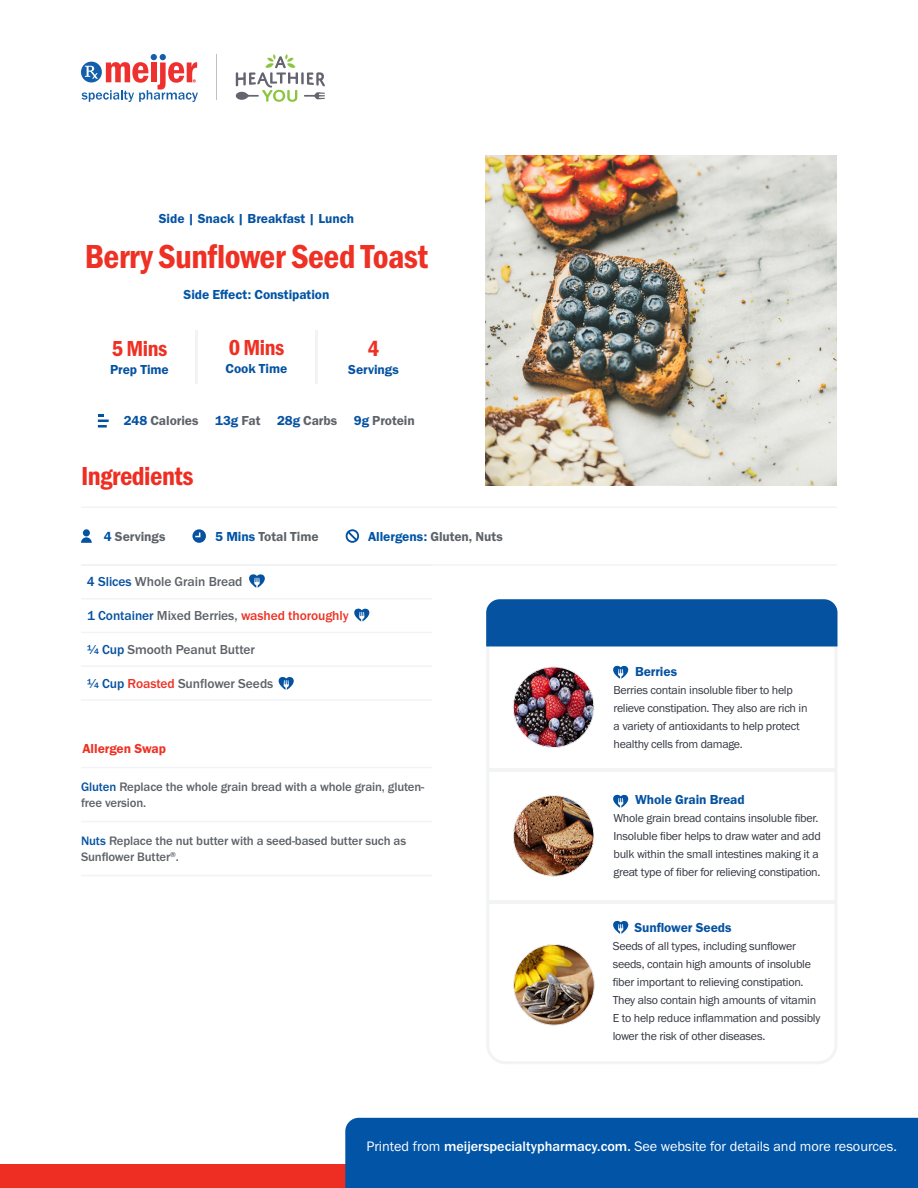
<style>
.page{position:relative;width:918px;height:1188px;background:#fff}
.page>*{position:absolute;margin:0;border:0;box-sizing:border-box;transform-origin:0 0}
.t1{font:34.5px "Franklin Gothic URW Con Dem";letter-spacing:-.015em;color:#ee3124}
.t2{font:27px "Franklin Gothic URW Con Dem";letter-spacing:-.02em;color:#ee2e22}
.t3{font:22.5px "Franklin Gothic URW Con Dem";letter-spacing:-.02em;color:#ee3124}
.t4{font:14.25px "Franklin Gothic URW Boo";color:#fff}
.t5{font:13.5px "Franklin Gothic URW Dem";letter-spacing:-.005em;color:#0552a1}
.t6{font:13.5px "Franklin Gothic URW Dem";letter-spacing:-.005em;color:#5e6369}
.t7{font:500 13.5px "Franklin Gothic URW";letter-spacing:-.005em;color:#5e6369}
.t8{font:500 13.5px "Franklin Gothic URW";letter-spacing:-.005em;color:#ee3124}
.t9{font:13.5px "Franklin Gothic URW Dem";letter-spacing:-.005em;color:#0154a6}
.t10{font:13.5px "Franklin Gothic URW Dem";letter-spacing:-.005em;color:#ee3124}
.t11{font:500 12.75px/16.5px "Franklin Gothic URW";letter-spacing:-.01em;color:#5e6369}
.t12{font:12px/18px "Franklin Gothic URW Boo";letter-spacing:-.02em;color:#323640}
.s1{color:#0552a1}
.s2{color:#0154a6}
.s3{color:#5e6369}
.s4{color:#ee3124}
.s5{font-family:"Franklin Gothic URW";font-weight:500}
</style>
<div class="page">
<hr style="left:217px;top:54px;width:1px;height:46px;background:#bfc2c4">
<svg style="left:82px;top:54px;width:116px;height:48px"></svg>
<svg style="left:236px;top:54px;width:89px;height:48px"></svg>
<div style="left:0;top:1164px;width:918px;height:24px;background:#ee2e22"></div>
<div style="left:345px;top:1118px;width:573px;height:70px;background:#0154a6"></div>
<hr style="left:81px;top:506px;width:756px;height:2px;background:#f1f3f4">
<hr style="left:315px;top:330px;width:2px;height:54px;background:#f1f3f4">
<hr style="left:196px;top:330px;width:2px;height:54px;background:#f1f3f4">
<hr style="left:81px;top:875px;width:351px;height:1px;background:#f1f3f4">
<hr style="left:81px;top:821px;width:351px;height:1px;background:#f1f3f4">
<hr style="left:81px;top:767px;width:351px;height:1px;background:#f1f3f4">
<hr style="left:81px;top:699px;width:351px;height:2px;background:#f1f3f4">
<hr style="left:81px;top:665px;width:351px;height:2px;background:#f1f3f4">
<hr style="left:81px;top:632px;width:351px;height:1px;background:#f1f3f4">
<hr style="left:81px;top:598px;width:351px;height:1px;background:#f1f3f4">
<hr style="left:81px;top:564px;width:756px;height:2px;background:#f1f3f4">
<img style="left:486px;top:156px;width:351px;height:329px">
<svg style="left:98px;top:414px;width:11px;height:14px"></svg>
<svg style="left:81px;top:537px;width:11px;height:6px"></svg>
<div style="left:83px;top:529px;width:7px;height:7px;background:#0552a1;border-radius:50%"></div>
<svg style="left:192px;top:529px;width:14px;height:14px"></svg>
<svg style="left:345px;top:529px;width:14px;height:14px"></svg>
<svg style="left:249px;top:574px;width:16px;height:14px"></svg>
<svg style="left:354px;top:608px;width:15px;height:14px"></svg>
<svg style="left:279px;top:677px;width:15px;height:13px"></svg>
<svg style="left:486px;top:609px;width:352px;height:455px"></svg>
<div style="left:486px;top:599px;width:351px;height:47px;background:#0552a1"></div>
<svg style="left:613px;top:666px;width:15px;height:13px"></svg>
<svg style="left:613px;top:795px;width:15px;height:13px"></svg>
<svg style="left:613px;top:921px;width:15px;height:13px"></svg>
<hr style="left:488px;top:768px;width:347px;height:4px;background:#f1f3f4">
<hr style="left:488px;top:900px;width:347px;height:4px;background:#f1f3f4">
<h1 class="t5" style="left:159px;top:210px;width:197px">Side | Snack | Breakfast | Lunch</h1>
<h1 class="t1" style="left:85px;top:234px;width:345px">Berry Sunfower Seed Toast</h1>
<h1 class="t9" style="left:184px;top:286px;width:147px">Side Efect: Constipation</h1>
<h1 class="t3" style="left:112px;top:333px;width:57px">5 Mins</h1>
<h1 class="t5" style="left:110px;top:361px;width:60px">Prep Time</h1>
<h1 class="t3" style="left:229px;top:332px;width:57px">0 Mins</h1>
<h1 class="t5" style="left:226px;top:360px;width:63px">Cook Time</h1>
<h1 class="t3" style="left:368px;top:333px;width:13px">4</h1>
<h1 class="t5" style="left:348px;top:361px;width:52px">Servings</h1>
<h1 class="t6" style="left:124px;top:412px;width:293px"><span class="s1">248</span> Calories <span class="s1">13g</span> Fat <span class="s1">28g</span> Carbs <span class="s1">9g</span> Protein</h1>
<h1 class="t2" style="left:81px;top:458px;width:114px">Ingredients</h1>
<p class="t6" style="left:104px;top:528px;width:63px"><span class="s2">4</span> Servings</p>
<p class="t6" style="left:215px;top:528px;width:105px"><span class="s2">5 Mins</span> Total Time</p>
<p class="t6" style="left:368px;top:528px;width:136px"><span class="s2">Allergens:</span> Gluten, Nuts</p>
<p class="t7" style="left:87px;top:573px;width:157px"><span class="s1">4 Slices</span> Whole Grain Bread</p>
<p class="t8" style="left:87px;top:607px;width:263px"><span class="s1">1 Container</span> <span class="s3">Mixed Berries,</span> washed thoroughly</p>
<p class="t7" style="left:87px;top:641px;width:169px"><span class="s1">¼ Cup</span> Smooth Peanut Butter</p>
<p class="t7" style="left:87px;top:675px;width:188px"><span class="s1">¼ Cup</span> <span class="s4">Roasted</span> Sunflower Seeds</p>
<p class="t10" style="left:83px;top:740px;width:85px">Allergen Swap</p>
<p class="t11" style="left:81px;top:778px;width:345px"><span class="s1">Gluten</span> Replace the whole grain bread with a whole grain, gluten&shy;free version.</p>
<p class="t11" style="left:81px;top:832px;width:327px"><span class="s1">Nuts</span> Replace the nut butter with a seed-based butter such as<br>Sunfower Butter<sup>®</sup>.</p>
<p class="t5" style="left:635px;top:663px;width:44px">Berries</p>
<p class="t12" style="left:614px;top:681px;width:196px">Berries contain insoluble fber to help relieve constipation. They also are rich in a variety of antioxidants to help protect healthy cells from damage.</p>
<p class="t5" style="left:635px;top:792px;width:111px">Whole Grain Bread</p>
<p class="t12" style="left:614px;top:809px;width:209px">Whole grain bread contains insoluble fber.<br>Insoluble fber helps to draw water and add bulk within the small intestines making it a great type of fber for relieving constipation.</p>
<p class="t5" style="left:634px;top:919px;width:99px">Sunfower Seeds</p>
<p class="t12" style="left:613px;top:937px;width:209px">Seeds of all types, including sunfower seeds, contain high amounts of insoluble fber important to relieving constipation.<br>They also contain high amounts of vitamin E to help reduce infammation and possibly lower the risk of other diseases.</p>
<p class="t4" style="left:366px;top:1137px;width:532px">Printed from <span class="s5">meijerspecialtypharmacy.com.</span> See website for details and more resources.</p>
</div>
